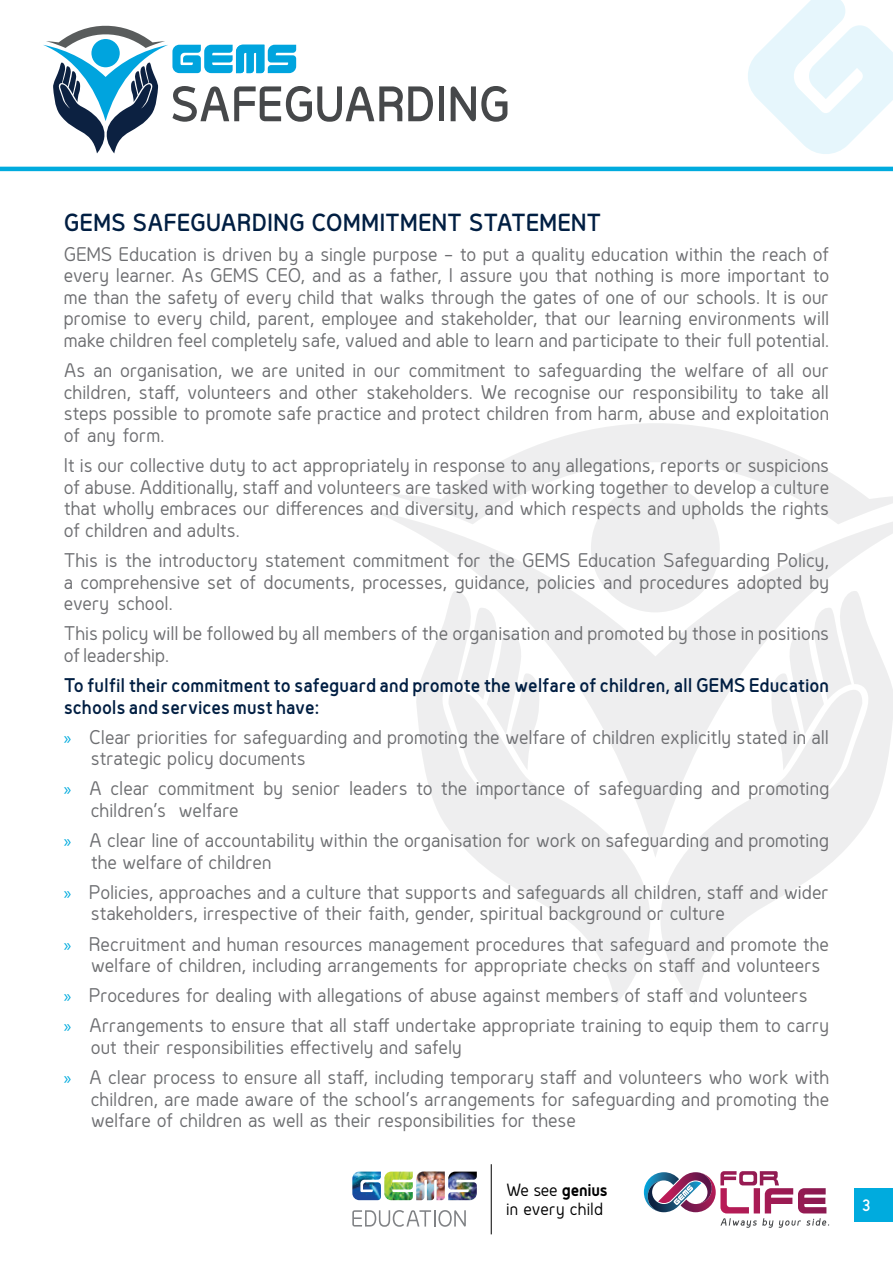
<style>
.page{position:relative;width:893px;height:1263px;background:#fff}
.page>*{position:absolute;margin:0;border:0;box-sizing:border-box;transform-origin:0 0}
.t1{font:600 22.5px "Genius";letter-spacing:.005em;color:#001e42}
.t2{font:18px/21.6px "Genius";color:#6d6e71}
.t3{font:600 18px/21.6px "Genius";color:#001e42}
.t4{font:16.05px/19.2px "Genius";letter-spacing:.01em;color:#000}
.t5{font:600 15px "Genius";color:#fff}
.s1{font-family:"Myriad Pro";color:#00abde}
.s2{font-weight:700}
</style>
<div class="page">
<div style="left:439px;top:86px;width:5px;height:35px;background:#46484a"></div>
<svg style="left:451px;top:86px;width:56px;height:36px"></svg>
<svg style="left:43px;top:26px;width:390px;height:127px"></svg>
<hr style="left:0;top:167px;width:893px;height:4px;background:#00abde">
<svg style="left:389px;top:423px;width:504px;height:87px"></svg>
<svg style="left:374px;top:510px;width:519px;height:79px"></svg>
<svg style="left:416px;top:589px;width:216px;height:415px;fill:#efefef"></svg>
<svg style="left:632px;top:589px;width:261px;height:415px;fill:#eeeeef"></svg>
<svg style="left:748px;top:0;width:145px;height:154px"></svg>
<div style="left:854px;top:1188px;width:39px;height:34px;background:#00abde"></div>
<img style="left:352px;top:1171px;width:29px;height:29px">
<img style="left:448px;top:1171px;width:29px;height:29px">
<img style="left:416px;top:1175px;width:29px;height:25px">
<svg style="left:416px;top:1181px;width:20px;height:19px"></svg>
<svg style="left:417px;top:1171px;width:28px;height:4px"></svg>
<svg style="left:352px;top:1210px;width:114px;height:17px"></svg>
<img style="left:384px;top:1171px;width:29px;height:29px">
<hr style="left:491px;top:1164px;width:1px;height:70px;background:#000">
<svg style="left:644px;top:1171px;width:185px;height:57px"></svg>
<p class="t1" style="left:64px;top:208px;width:539px">GEMS SAFEGUARDING COMMITMENT STATEMENT</p>
<p class="t2" style="left:64px;top:243px;width:767px;text-align:justify">GEMS Education is driven by a single purpose – to put a quality education within the reach of every learner. As GEMS CEO, and as a father, I assure you that nothing is more important to me than the safety of every child that walks through the gates of one of our schools. It is our promise to every child, parent, employee and stakeholder, that our learning environments will make children feel completely safe, valued and able to learn and participate to their full potential.</p>
<p class="t2" style="left:64px;top:360px;width:767px;text-align:justify">As an organisation, we are united in our commitment to safeguarding the welfare of all our children, staff, volunteers and other stakeholders. We recognise our responsibility to take all steps possible to promote safe practice and protect children from harm, abuse and exploitation of any form.</p>
<p class="t2" style="left:64px;top:454px;width:767px;text-align:justify">It is our collective duty to act appropriately in response to any allegations, reports or suspicions of abuse. Additionally, staff and volunteers are tasked with working together to develop a culture that wholly embraces our differences and diversity, and which respects and upholds the rights of children and adults.</p>
<p class="t2" style="left:64px;top:549px;width:767px;text-align:justify">This is the introductory statement commitment for the GEMS Education Safeguarding Policy, a comprehensive set of documents, processes, guidance, policies and procedures adopted by every school.</p>
<p class="t2" style="left:64px;top:623px;width:767px">This policy will be followed by all members of the organisation and promoted by those in positions of leadership.</p>
<p class="t3" style="left:64px;top:674px;width:767px">To fulfil their commitment to safeguard and promote the welfare of children, all GEMS Education schools and services must have:</p>
<p class="t2" style="left:91px;top:726px;width:740px;text-indent:-27px"><span class="s1">»</span> Clear priorities for safeguarding and promoting the welfare of children explicitly stated in all strategic policy documents</p>
<p class="t2" style="left:91px;top:778px;width:740px;text-indent:-27px"><span class="s1">»</span> A clear commitment by senior leaders to the importance of safeguarding and promoting children’s welfare</p>
<p class="t2" style="left:91px;top:829px;width:740px;text-indent:-27px"><span class="s1">»</span> A clear line of accountability within the organisation for work on safeguarding and promoting the welfare of children</p>
<p class="t2" style="left:91px;top:881px;width:740px;text-indent:-27px"><span class="s1">»</span> Policies, approaches and a culture that supports and safeguards all children, staff and wider stakeholders, irrespective of their faith, gender, spiritual background or culture</p>
<p class="t2" style="left:91px;top:933px;width:740px;text-indent:-27px"><span class="s1">»</span> Recruitment and human resources management procedures that safeguard and promote the welfare of children, including arrangements for appropriate checks on staff and volunteers</p>
<p class="t2" style="left:64px;top:980px;width:767px;line-height:30.2px"><span class="s1">»</span> Procedures for dealing with allegations of abuse against members of staff and volunteers<br><span class="s1">»</span> Arrangements to ensure that all staff undertake appropriate training to equip them to carry</p>
<p class="t2" style="left:64px;top:1032px;width:767px;line-height:30.2px;text-indent:27px">out their responsibilities effectively and safely<br><span class="s1">»</span> A clear process to ensure all staff, including temporary staff and volunteers who work with</p>
<p class="t2" style="left:91px;top:1088px;width:740px">children, are made aware of the school’s arrangements for safeguarding and promoting the welfare of children as well as their responsibilities for these</p>
<p class="t4" style="left:506px;top:1180px;width:103px">We see <span class="s2">genius </span>in every child</p>
<p class="t5" style="left:862px;top:1195px;width:10px">3</p>
</div>
